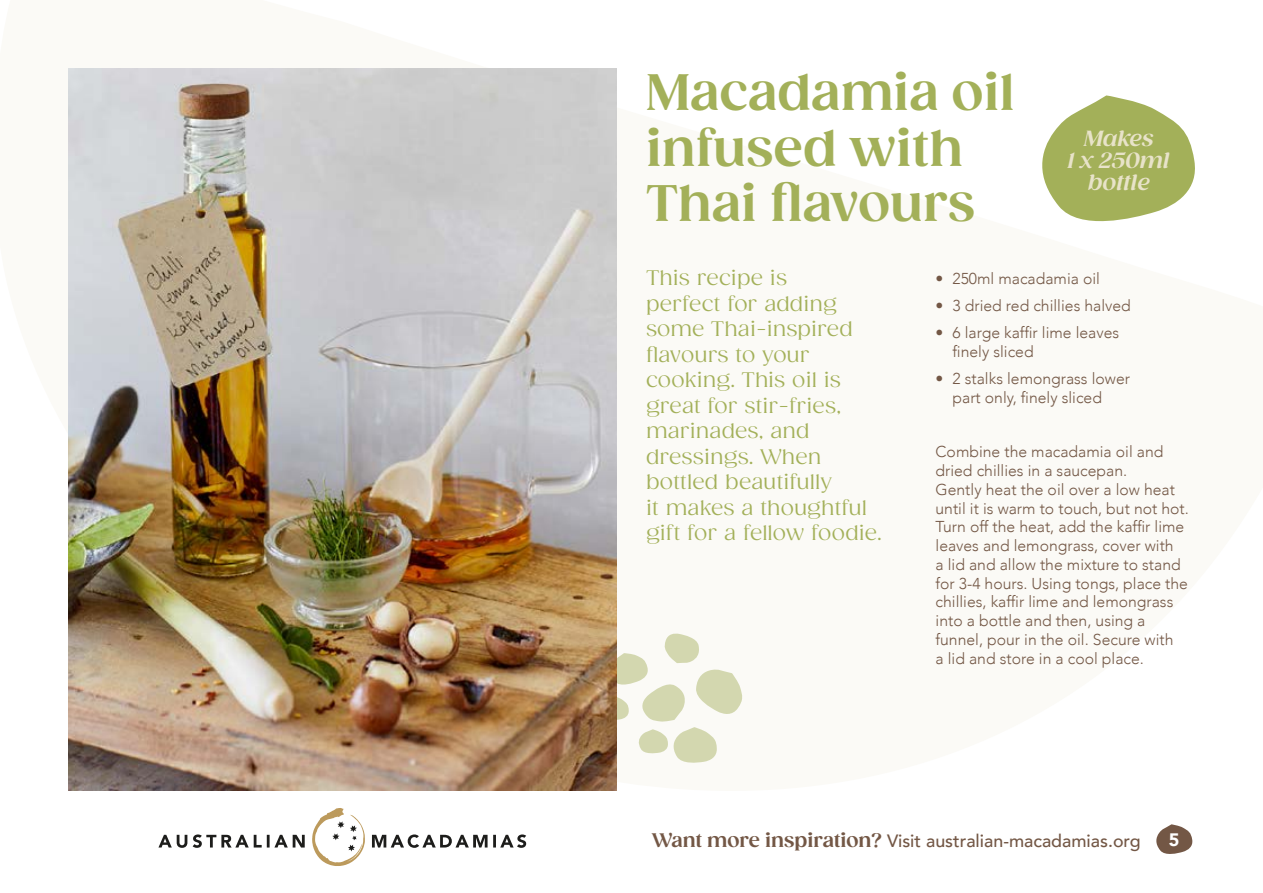
<style>
.page{position:relative;width:1263px;height:893px;background:#fff}
.page>*{position:absolute;margin:0;border:0;box-sizing:border-box;transform-origin:0 0}
.PG2_headings{font:700 49.5px/55.5px "Gazpacho";color:#a3b059}
.PG2_headings-2{font:italic 700 21.15px/22.2px "Gazpacho";color:#e8e3c9;text-align:center}
.PG2_headings-3{font:20.25px/25.5px "Gazpacho";color:#a3b059}
.t1{font:900 18px "Avenir";color:#fff}
.t2{font:500 17.85px "Avenir";color:#735745}
.Recipe_text{font:300 15.75px/18.8px "Avenir";color:#735745}
.s1{font-family:"Gazpacho";font-weight:700;font-size:18.9px}
</style>
<div class="page">
<svg style="left:617px;top:633px;width:126px;height:130px"></svg>
<img style="left:68px;top:68px;width:549px;height:723px">
<svg style="left:1042px;top:95px;width:153px;height:127px"></svg>
<svg style="left:1156px;top:824px;width:37px;height:30px"></svg>
<p class="PG2_headings" style="left:646px;top:65px;width:370px">Macadamia oil infused with<br>Thai flavours</p>
<p class="PG2_headings-2" style="left:1068px;top:127px;width:104px">Makes<br>1 x 250ml bottle</p>
<p class="PG2_headings-3" style="left:646px;top:265px;width:237px">This recipe is<br>perfect for adding some Thai-inspired flavours to your cooking. This oil is great for stir-fries, marinades, and dressings. When bottled beautifully<br>it makes a thoughtful gift for a fellow foodie.</p>
<p class="Recipe_text" style="left:935px;top:269px;width:166px">• 250ml macadamia oil</p>
<p class="Recipe_text" style="left:935px;top:296px;width:197px">• 3 dried red chillies halved</p>
<p class="Recipe_text" style="left:952px;top:323px;width:168px;text-indent:-17px">• 6 large kaffir lime leaves finely sliced</p>
<p class="Recipe_text" style="left:952px;top:369px;width:179px;text-indent:-17px">• 2 stalks lemongrass lower part only, finely sliced</p>
<p class="Recipe_text" style="left:935px;top:443px;width:255px">Combine the macadamia oil and dried chillies in a saucepan.<br>Gently heat the oil over a low heat until it is warm to touch, but not hot.<br>Turn off the heat, add the kaffir lime leaves and lemongrass, cover with<br>a lid and allow the mixture to stand for 3-4 hours. Using tongs, place the chillies, kaffir lime and lemongrass into a bottle and then, using a funnel, pour in the oil. Secure with<br>a lid and store in a cool place.</p>
<p class="t2" style="left:651px;top:826px;width:491px"><span class="s1">Want more inspiration?</span> Visit australian-macadamias.org</p>
<p class="t1" style="left:1169px;top:824px;width:12px">5</p>
</div>
